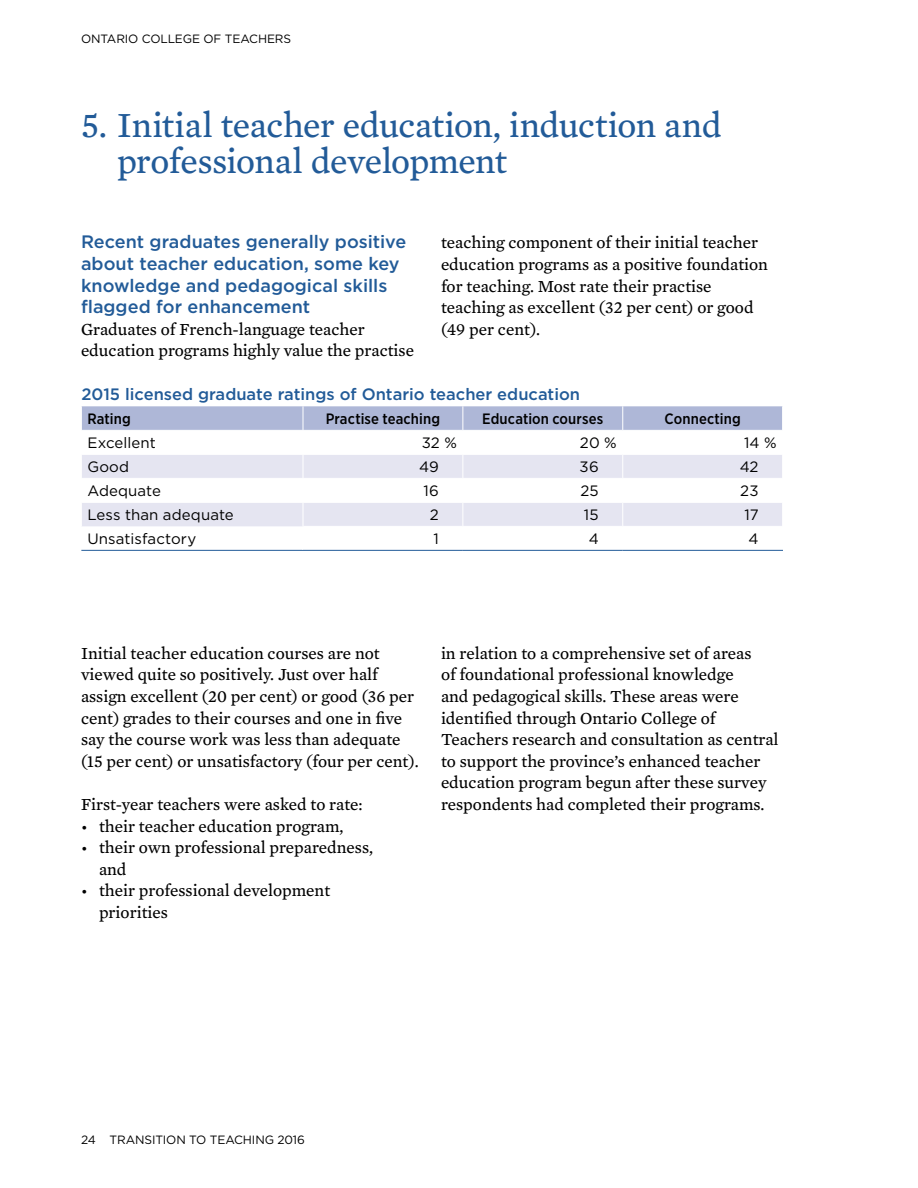
<style>
.page{position:relative;width:918px;height:1188px;background:#fff}
.page>*{position:absolute;margin:0;border:0;box-sizing:border-box;transform-origin:0 0}
.t1{font:36px/36px "Mercury Text G3";letter-spacing:-.015em;color:#225b98}
.Subhead_1{font:500 18px/21.6px "Gotham";color:#225b98}
.Body_-_New{font:17.25px/21.6px "Mercury Text G3";color:#000}
.Body_-_no_space{font:17.25px "Mercury Text G3";color:#000}
.Table_Title{font:500 16.5px "Gotham";color:#225b98}
.Table___Body_Text{font:15px "Gotham";letter-spacing:.005em;color:#000}
.Table_subhead_centre{font:500 15px "Gotham Narrow";letter-spacing:.01em;color:#000}
.Table___number{font:15px "Gotham";letter-spacing:.01em;color:#000}
.Table___num{font:15px "Gotham";color:#000}
.Table___subhead{font:500 15px "Gotham Narrow";letter-spacing:.005em;color:#000}
.t2{font:12px "Gotham";letter-spacing:-.01em;color:#000}
.s1{font-family:"Mercury Text G2";font-size:13.5px}
</style>
<div class="page">
<hr style="left:81px;top:550px;width:222px;height:1px;background:#225b98">
<svg style="left:81px;top:406px;width:702px;height:144px"></svg>
<hr style="left:303px;top:550px;width:160px;height:1px;background:#225b98">
<hr style="left:463px;top:550px;width:160px;height:1px;background:#225b98">
<hr style="left:623px;top:550px;width:160px;height:1px;background:#225b98">
<p class="t2" style="left:81px;top:31px;width:212px">ONTARIO COLLEGE OF TEACHERS</p>
<p class="t1" style="left:117px;top:105px;width:606px;text-indent:-36px">5. Initial teacher education, induction and professional development</p>
<h1 class="Subhead_1" style="left:81px;top:231px;width:327px">Recent graduates generally positive about teacher education, some key knowledge and pedagogical skills flagged for enhancement</h1>
<p class="Body_-_New" style="left:81px;top:317px;width:335px">Graduates of French-language teacher education programs highly value the practise</p>
<p class="Body_-_New" style="left:441px;top:231px;width:329px">teaching component of their initial teacher education programs as a positive foundation for teaching. Most rate their practise teaching as excellent (32 per cent) or good (49 per cent).</p>
<p class="Table_Title" style="left:81px;top:384px;width:500px">2015 licensed graduate ratings of Ontario teacher education</p>
<p class="Table___subhead" style="left:87px;top:410px;width:45px">Rating</p>
<p class="Table_subhead_centre" style="left:326px;top:410px;width:116px">Practise teaching</p>
<p class="Table_subhead_centre" style="left:482px;top:410px;width:123px">Education courses</p>
<p class="Table_subhead_centre" style="left:664px;top:410px;width:78px">Connecting</p>
<p class="Table___Body_Text" style="left:87px;top:433px;width:70px">Excellent</p>
<p class="Table___num" style="left:422px;top:433px;width:37px">32 %</p>
<p class="Table___num" style="left:580px;top:433px;width:38px">20 %</p>
<p class="Table___num" style="left:744px;top:433px;width:34px">14 %</p>
<p class="Table___Body_Text" style="left:87px;top:457px;width:43px">Good</p>
<p class="Table___number" style="left:419px;top:457px;width:21px">49</p>
<p class="Table___number" style="left:580px;top:457px;width:21px">36</p>
<p class="Table___number" style="left:740px;top:457px;width:20px">42</p>
<p class="Table___Body_Text" style="left:87px;top:481px;width:75px">Adequate</p>
<p class="Table___number" style="left:423px;top:481px;width:17px">16</p>
<p class="Table___number" style="left:580px;top:481px;width:20px">25</p>
<p class="Table___number" style="left:740px;top:481px;width:20px">23</p>
<p class="Table___Body_Text" style="left:87px;top:505px;width:148px">Less than adequate</p>
<p class="Table___number" style="left:430px;top:505px;width:10px">2</p>
<p class="Table___number" style="left:584px;top:505px;width:16px">15</p>
<p class="Table___number" style="left:744px;top:505px;width:16px">17</p>
<p class="Table___Body_Text" style="left:87px;top:529px;width:110px">Unsatisfactory</p>
<p class="Table___number" style="left:434px;top:529px;width:7px">1</p>
<p class="Table___number" style="left:589px;top:529px;width:12px">4</p>
<p class="Table___number" style="left:749px;top:529px;width:12px">4</p>
<p class="Body_-_New" style="left:81px;top:641px;width:339px">Initial teacher education courses are not viewed quite so positively. Just over half assign excellent (20 per cent) or good (36 per cent) grades to their courses and one in five say the course work was less than adequate (15 per cent) or unsatisfactory (four per cent).</p>
<p class="Body_-_no_space" style="left:81px;top:792px;width:283px">First-year teachers were asked to rate:</p>
<p class="Body_-_New" style="left:81px;top:814px;width:264px"><span class="s1">•</span> their teacher education program,</p>
<p class="Body_-_New" style="left:99px;top:836px;width:275px;text-indent:-18px"><span class="s1">•</span> their own professional preparedness, and</p>
<p class="Body_-_New" style="left:99px;top:879px;width:233px;text-indent:-18px"><span class="s1">•</span> their professional development priorities</p>
<p class="Body_-_New" style="left:441px;top:641px;width:339px">in relation to a comprehensive set of areas<br>of foundational professional knowledge<br>and pedagogical skills. These areas were identified through Ontario College of Teachers research and consultation as central to support the province’s enhanced teacher education program begun after these survey respondents had completed their programs.</p>
<p class="t2" style="left:81px;top:1132px;width:225px">24 TRANSITION TO TEACHING 2016</p>
</div>
